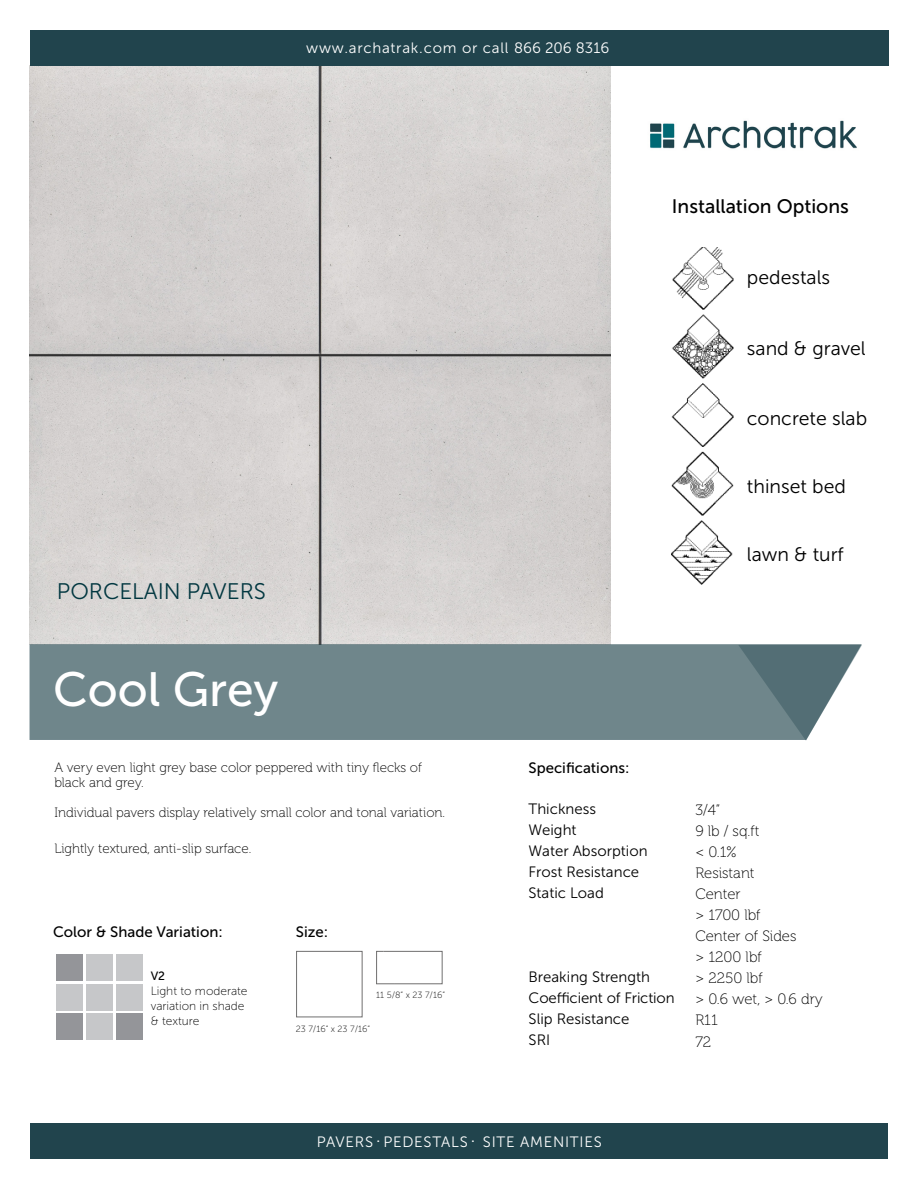
<style>
.page{position:relative;width:918px;height:1188px;background:#fff}
.page>*{position:absolute;margin:0;border:0;box-sizing:border-box;transform-origin:0 0}
.t1{font:48px "Museo Sans 500";color:#fff}
.t2{font:22.5px "Museo Sans 300";color:#013740}
.t3{font:19.5px "Museo Sans 300";color:#000}
.t4{font:19.5px "Museo Sans 500";color:#000}
.t5{font:15px/21px "Museo Sans 300";color:#000}
.t6{font:15px/21px "Museo 100";color:#000}
.t7{font:15px "Museo Sans 300";letter-spacing:.05em;color:#fff}
.t8{font:15px "Museo Sans 500";color:#000}
.t9{font:13.5px/15px "Museo 100";color:#000}
.t10{font:12px/15px "Museo Sans 100";color:#000}
.t11{font:12px "Museo Sans 500";color:#000}
.t12{font:9px "Museo Sans 100";color:#000}
</style>
<div class="page">
<img style="left:650px;top:120px;width:207px;height:29px">
<div style="left:30px;top:1123px;width:858px;height:36px;background:#21444d"></div>
<img style="left:30px;top:66px;width:581px;height:578px">
<div style="left:30px;top:30px;width:858px;height:36px;background:#21444d"></div>
<img style="left:672px;top:247px;width:61px;height:338px">
<div style="left:30px;top:644px;width:832px;height:96px;background:#6f868b"></div>
<svg style="left:738px;top:645px;width:124px;height:96px"></svg>
<div style="left:56px;top:954px;width:27px;height:27px;background:#949599"></div>
<div style="left:86px;top:954px;width:27px;height:27px;background:#c6c7c9"></div>
<div style="left:116px;top:954px;width:27px;height:27px;background:#c6c7c9"></div>
<div style="left:56px;top:984px;width:27px;height:27px;background:#c6c7c9"></div>
<div style="left:86px;top:984px;width:27px;height:27px;background:#c6c7c9"></div>
<div style="left:116px;top:984px;width:27px;height:27px;background:#c6c7c9"></div>
<div style="left:56px;top:1013px;width:27px;height:27px;background:#949599"></div>
<div style="left:86px;top:1013px;width:27px;height:27px;background:#c6c7c9"></div>
<div style="left:116px;top:1013px;width:27px;height:27px;background:#949599"></div>
<svg style="left:376px;top:951px;width:67px;height:34px"></svg>
<div style="left:296px;top:951px;width:66px;height:66px;border:1px solid #706f6f"></div>
<p class="t7" style="left:306px;top:40px;width:304px">www.archatrak.com or call 866 206 8316</p>
<h2 class="t2" style="left:57px;top:580px;width:210px">PORCELAIN PAVERS</h2>
<h1 class="t1" style="left:53px;top:663px;width:227px">Cool Grey</h1>
<h3 class="t4" style="left:672px;top:196px;width:179px">Installation Options</h3>
<h3 class="t3" style="left:747px;top:267px;width:85px">pedestals</h3>
<h3 class="t3" style="left:747px;top:337px;width:120px">sand &amp; gravel</h3>
<h3 class="t3" style="left:747px;top:408px;width:122px">concrete slab</h3>
<h3 class="t3" style="left:747px;top:476px;width:101px">thinset bed</h3>
<h3 class="t3" style="left:747px;top:544px;width:98px">lawn &amp; turf</h3>
<p class="t9" style="left:54px;top:760px;width:369px">A very even light grey base color peppered with tiny flecks of black and grey.</p>
<p class="t9" style="left:54px;top:805px;width:392px">Individual pavers display relatively small color and tonal variation.</p>
<p class="t9" style="left:54px;top:841px;width:198px">Lightly textured, anti-slip surface.</p>
<p class="t8" style="left:53px;top:924px;width:171px">Color &amp; Shade Variation:</p>
<p class="t11" style="left:151px;top:969px;width:16px">V2</p>
<p class="t10" style="left:151px;top:983px;width:98px">Light to moderate variation in shade &amp; texture</p>
<p class="t8" style="left:296px;top:924px;width:34px">Size:</p>
<p class="t12" style="left:376px;top:990px;width:70px">11 5/8” x 23 7/16”</p>
<p class="t12" style="left:296px;top:1024px;width:76px">23 7/16” x 23 7/16”</p>
<p class="t8" style="left:529px;top:759px;width:102px">Specifications:</p>
<p class="t5" style="left:529px;top:799px;width:121px">Thickness<br>Weight<br>Water Absorption<br>Frost Resistance<br>Static Load</p>
<p class="t5" style="left:529px;top:967px;width:148px">Breaking Strength<br>Coefficient of Friction<br>Slip Resistance<br>SRI</p>
<p class="t6" style="left:695px;top:800px;width:129px">3/4”<br>9 lb / sq.ft<br>&lt; 0.1%<br>Resistant<br>Center<br>&gt; 1700 lbf<br>Center of Sides<br>&gt; 1200 lbf<br>&gt; 2250 lbf<br>&gt; 0.6 wet, &gt; 0.6 dry<br>R11<br>72</p>
<p class="t7" style="left:317px;top:1134px;width:286px">PAVERS <sup>•</sup> PEDESTALS <sup>•</sup> SITE AMENITIES</p>
</div>
